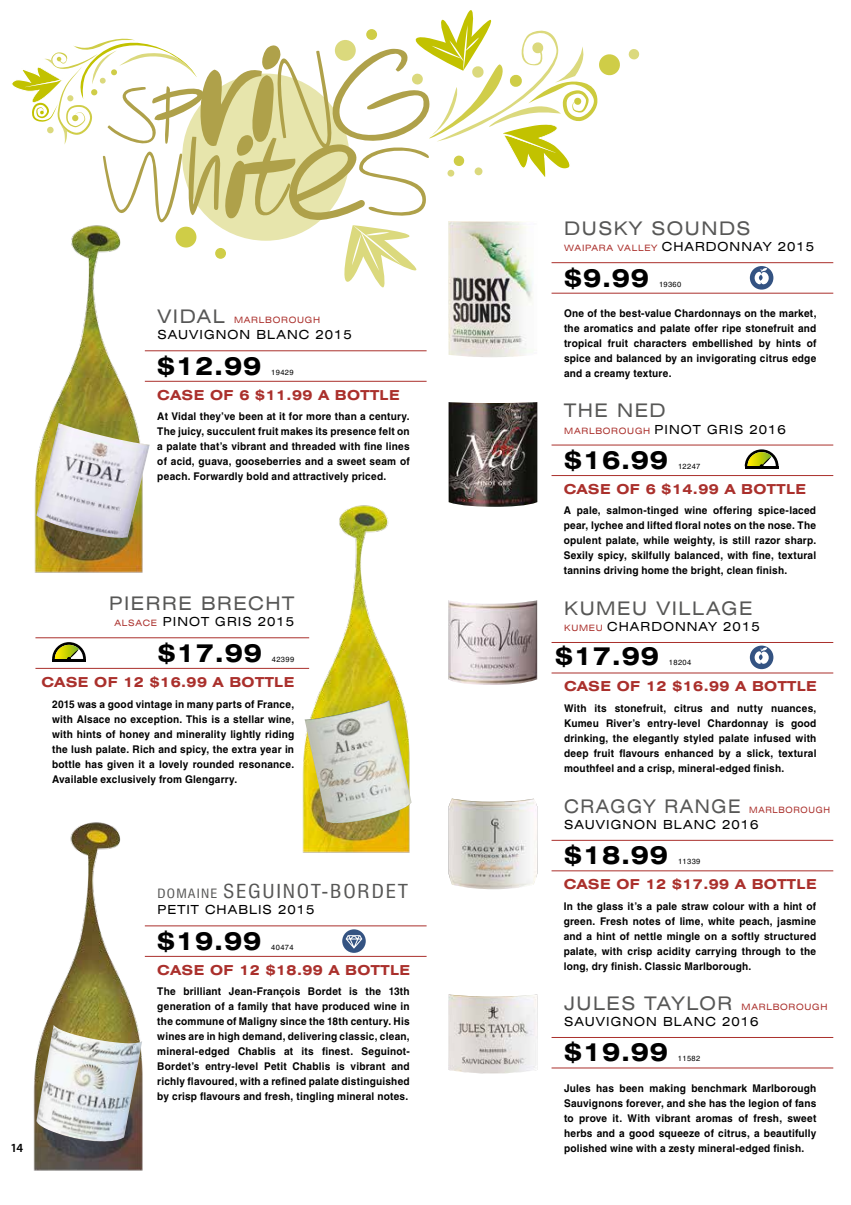
<style>
.page{position:relative;width:851px;height:1205px;background:#fff}
.page>*{position:absolute;margin:0;border:0;box-sizing:border-box;transform-origin:0 0}
.t1{font:700 expanded 25px "Swiss 721 BT";letter-spacing:.03em;color:#000}
.t2{font:expanded 18.75px "Swiss 721 BT";letter-spacing:.08em;color:#575756}
.t3{font:expanded 18.75px "Swiss 721 BT";letter-spacing:.08em;color:#575756;scale:.94 1}
.t4{font:condensed 18.75px "Swiss 721 BT";letter-spacing:.08em;color:#575756;scale:1.13 1}
.t5{font:700 expanded 13.75px "Swiss 721 BT";letter-spacing:.03em;color:#aa302c}
.t6{font:expanded 12.5px "Swiss 721 BT";letter-spacing:.08em;color:#000}
.t7{font:600 12.5px "Myriad Pro";color:#000}
.t8{font:700 10.62px/15px "Helvetica";letter-spacing:.02em;color:#000;text-align:justify;scale:.95 1}
.t9{font:expanded 8.75px "Swiss 721 BT";letter-spacing:.08em;color:#aa302c}
.t10{font:7.5px "Helvetica";letter-spacing:.05em;color:#000}
.s1{font-size:8.75px;color:#aa302c}
.s2{font-size:18.75px;color:#575756}
.s3{font-size:12.5px}
</style>
<div class="page">
<hr style="left:744px;top:466px;width:34px;height:3px;background:#000">
<svg style="left:744px;top:449px;width:34px;height:19px"></svg>
<svg style="left:749px;top:645px;width:24px;height:24px"></svg>
<svg style="left:754px;top:647px;width:15px;height:17px"></svg>
<img style="left:448px;top:290px;width:85px;height:67px">
<img style="left:448px;top:402px;width:89px;height:105px">
<hr style="left:551px;top:293px;width:282px;height:1px;background:#aa302c">
<hr style="left:551px;top:262px;width:282px;height:1px;background:#aa302c">
<hr style="left:551px;top:672px;width:282px;height:1px;background:#aa302c">
<hr style="left:551px;top:642px;width:282px;height:1px;background:#aa302c">
<hr style="left:551px;top:1067px;width:282px;height:1px;background:#aa302c">
<hr style="left:551px;top:1037px;width:282px;height:1px;background:#aa302c">
<hr style="left:551px;top:475px;width:282px;height:1px;background:#aa302c">
<hr style="left:551px;top:444px;width:282px;height:1px;background:#aa302c">
<hr style="left:551px;top:870px;width:282px;height:1px;background:#aa302c">
<hr style="left:551px;top:840px;width:282px;height:1px;background:#aa302c">
<svg style="left:628px;top:49px;width:11px;height:11px"></svg>
<svg style="left:12px;top:10px;width:608px;height:280px"></svg>
<div style="left:215px;top:248px;width:11px;height:11px;background:#cfcd47;border-radius:50%"></div>
<hr style="left:145px;top:956px;width:281px;height:1px;background:#aa302c">
<hr style="left:145px;top:925px;width:281px;height:1px;background:#aa302c">
<hr style="left:145px;top:381px;width:281px;height:1px;background:#aa302c">
<hr style="left:145px;top:350px;width:281px;height:1px;background:#aa302c">
<img style="left:295px;top:505px;width:117px;height:348px">
<img style="left:33px;top:822px;width:117px;height:349px">
<img style="left:28px;top:220px;width:122px;height:353px">
<hr style="left:35px;top:668px;width:274px;height:1px;background:#aa302c">
<hr style="left:35px;top:637px;width:274px;height:1px;background:#aa302c">
<img style="left:448px;top:994px;width:89px;height:79px">
<img style="left:448px;top:600px;width:89px;height:85px">
<svg style="left:749px;top:266px;width:24px;height:24px"></svg>
<svg style="left:754px;top:267px;width:15px;height:17px"></svg>
<img style="left:36px;top:423px;width:114px;height:118px">
<img style="left:304px;top:700px;width:107px;height:123px">
<img style="left:36px;top:1025px;width:106px;height:121px">
<div style="left:342px;top:929px;width:23px;height:24px;background:#345382;border-radius:50%"></div>
<svg style="left:345px;top:935px;width:17px;height:13px"></svg>
<hr style="left:52px;top:659px;width:34px;height:3px;background:#000">
<svg style="left:52px;top:642px;width:34px;height:17px"></svg>
<img style="left:448px;top:798px;width:89px;height:91px">
<p class="t7" style="left:11px;top:1139px;width:14px">14</p>
<h2 class="t2" style="left:564px;top:217px;width:188px">DUSKY SOUNDS</h2>
<p class="t6" style="left:564px;top:239px;width:251px"><span class="s1">WAIPARA VALLEY</span> CHARDONNAY 2015</p>
<p class="t9" style="left:157px;top:315px;width:164px"><span class="s2">VIDAL</span> MARLBOROUGH</p>
<p class="t6" style="left:157px;top:327px;width:196px">SAUVIGNON BLANC 2015</p>
<h1 class="t1" style="left:157px;top:351px;width:106px">$12.99</h1>
<p class="t10" style="left:271px;top:368px;width:24px">19429</p>
<p class="t5" style="left:157px;top:386px;width:244px">CASE OF 6 $11.99 A BOTTLE</p>
<p class="t8" style="left:157px;top:409px;width:267px">At Vidal they’ve been at it for more than a century.<br>The juicy, succulent fruit makes its presence felt on a palate that’s vibrant and threaded with fine lines of acid, guava, gooseberries and a sweet seam of peach. Forwardly bold and attractively priced.</p>
<h2 class="t2" style="left:109px;top:592px;width:186px">PIERRE BRECHT</h2>
<p class="t6" style="left:115px;top:614px;width:181px"><span class="s1">ALSACE</span> PINOT GRIS 2015</p>
<h1 class="t1" style="left:158px;top:638px;width:105px">$17.99</h1>
<p class="t10" style="left:272px;top:655px;width:24px">42399</p>
<p class="t5" style="left:41px;top:674px;width:254px">CASE OF 12 $16.99 A BOTTLE</p>
<p class="t8" style="left:52px;top:696px;width:256px">2015 was a good vintage in many parts of France, with Alsace no exception. This is a stellar wine, with hints of honey and minerality lightly riding the lush palate. Rich and spicy, the extra year in bottle has given it a lovely rounded resonance.<br>Available exclusively from Glengarry.</p>
<h2 class="t4" style="left:157px;top:880px;width:223px"><span class="s3">DOMAINE</span> SEGUINOT-BORDET</h2>
<p class="t6" style="left:157px;top:902px;width:158px">PETIT CHABLIS 2015</p>
<h1 class="t1" style="left:157px;top:926px;width:106px">$19.99</h1>
<p class="t10" style="left:271px;top:943px;width:24px">40474</p>
<h1 class="t1" style="left:564px;top:263px;width:87px">$9.99</h1>
<p class="t10" style="left:659px;top:279px;width:24px">19360</p>
<p class="t8" style="left:564px;top:306px;width:267px">One of the best-value Chardonnays on the market, the aromatics and palate offer ripe stonefruit and tropical fruit characters embellished by hints of spice and balanced by an invigorating citrus edge and a creamy texture.</p>
<h2 class="t2" style="left:564px;top:399px;width:103px">THE NED</h2>
<p class="t6" style="left:564px;top:422px;width:223px"><span class="s1">MARLBOROUGH</span> PINOT GRIS 2016</p>
<h1 class="t1" style="left:564px;top:445px;width:105px">$16.99</h1>
<p class="t10" style="left:678px;top:462px;width:24px">12247</p>
<p class="t5" style="left:563px;top:481px;width:244px">CASE OF 6 $14.99 A BOTTLE</p>
<p class="t8" style="left:563px;top:503px;width:267px">A pale, salmon-tinged wine offering spice-laced pear, lychee and lifted floral notes on the nose. The opulent palate, while weighty, is still razor sharp.<br>Sexily spicy, skilfully balanced, with fine, textural tannins driving home the bright, clean finish.</p>
<h2 class="t2" style="left:564px;top:597px;width:190px">KUMEU VILLAGE</h2>
<p class="t6" style="left:564px;top:619px;width:197px"><span class="s1">KUMEU</span> CHARDONNAY 2015</p>
<h1 class="t1" style="left:555px;top:641px;width:105px">$17.99</h1>
<p class="t10" style="left:668px;top:658px;width:24px">18204</p>
<p class="t5" style="left:564px;top:678px;width:254px">CASE OF 12 $16.99 A BOTTLE</p>
<p class="t8" style="left:564px;top:700px;width:267px">With its stonefruit, citrus and nutty nuances, Kumeu River’s entry-level Chardonnay is good drinking, the elegantly styled palate infused with deep fruit flavours enhanced by a slick, textural mouthfeel and a crisp, mineral-edged finish.</p>
<h2 class="t3" style="left:564px;top:795px;width:284px">CRAGGY RANGE <span class="s1">MARLBOROUGH</span></h2>
<p class="t6" style="left:564px;top:817px;width:196px">SAUVIGNON BLANC 2016</p>
<h1 class="t1" style="left:564px;top:840px;width:105px">$18.99</h1>
<p class="t10" style="left:678px;top:857px;width:24px">11339</p>
<p class="t5" style="left:563px;top:876px;width:254px">CASE OF 12 $17.99 A BOTTLE</p>
<p class="t8" style="left:563px;top:898px;width:267px">In the glass it’s a pale straw colour with a hint of green. Fresh notes of lime, white peach, jasmine and a hint of nettle mingle on a softly structured palate, with crisp acidity carrying through to the</p>
<p class="t5" style="left:157px;top:961px;width:254px">CASE OF 12 $18.99 A BOTTLE</p>
<p class="t8" style="left:563px;top:958px;width:199px">long, dry finish. Classic Marlborough.</p>
<p class="t8" style="left:157px;top:984px;width:267px">The brilliant Jean-François Bordet is the 13th generation of a family that have produced wine in the commune of Maligny since the 18th century. His wines are in high demand, delivering classic, clean, mineral-edged Chablis at its finest. Seguinot-Bordet’s entry-level Petit Chablis is vibrant and richly flavoured, with a refined palate distinguished by crisp flavours and fresh, tingling mineral notes.</p>
<h2 class="t2" style="left:564px;top:992px;width:265px">JULES TAYLOR <span class="s1">MARLBOROUGH</span></h2>
<p class="t6" style="left:564px;top:1014px;width:196px">SAUVIGNON BLANC 2016</p>
<h1 class="t1" style="left:564px;top:1037px;width:106px">$19.99</h1>
<p class="t10" style="left:678px;top:1054px;width:24px">11582</p>
<p class="t8" style="left:564px;top:1080px;width:267px">Jules has been making benchmark Marlborough Sauvignons forever, and she has the legion of fans to prove it. With vibrant aromas of fresh, sweet herbs and a good squeeze of citrus, a beautifully polished wine with a zesty mineral-edged finish.</p>
</div>
